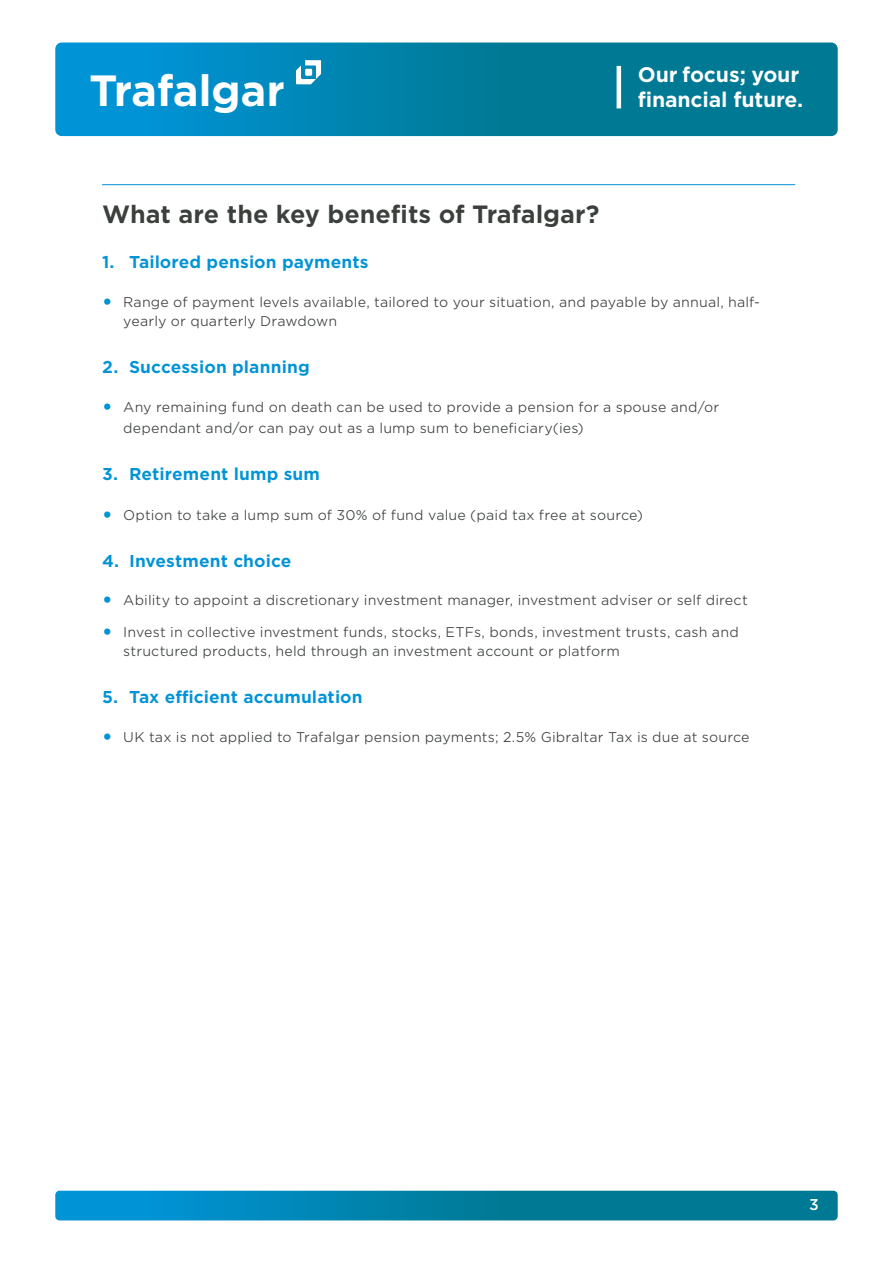
<style>
.page{position:relative;width:893px;height:1263px;background:#fff}
.page>*{position:absolute;margin:0;border:0;box-sizing:border-box;transform-origin:0 0}
.t1{font:700 42px "Gotham S Sm";letter-spacing:-.015em;color:#fff}
.t2{font:700 24px "Gotham S Sm";letter-spacing:-.005em;color:#3b403c}
.t3{font:700 20.25px "Gotham S Sm";letter-spacing:-.01em;color:#fff}
.t4{font:700 16.5px "Gotham S Sm";letter-spacing:.005em;color:#0093d6}
.t5{font:500 15px "Gotham S Sm";color:#fff}
.t6{font:300 13.5px/19.5px "Gotham S Sm";letter-spacing:.01em;color:#3b403c}
.s1{font-family:"Gotham";font-weight:700;font-size:21px;color:#0093d6}
</style>
<div class="page">
<svg style="left:55px;top:1191px;width:783px;height:29px;background:#0082aa"></svg>
<svg style="left:55px;top:43px;width:783px;height:93px;background:#0082aa"></svg>
<hr style="left:617px;top:66px;width:4px;height:42px;background:#fff">
<svg style="left:296px;top:60px;width:25px;height:24px"></svg>
<hr style="left:102px;top:184px;width:693px;height:1px;background:#0093d6">
<h1 class="t1" style="left:89px;top:62px;width:197px">Trafalgar</h1>
<h3 class="t3" style="left:638px;top:61px;width:163px">Our focus; your</h3>
<h3 class="t3" style="left:638px;top:85px;width:167px">financial future.</h3>
<h2 class="t2" style="left:102px;top:198px;width:499px">What are the key benefits of Trafalgar?</h2>
<p class="t4" style="left:102px;top:251px;width:268px">1. Tailored pension payments</p>
<p class="t6" style="left:123px;top:291px;width:638px;text-indent:-21px"><span class="s1">•</span> Range of payment levels available, tailored to your situation, and payable by annual, half&shy;yearly or quarterly Drawdown</p>
<p class="t4" style="left:102px;top:356px;width:209px">2. Succession planning</p>
<p class="t6" style="left:123px;top:396px;width:597px;line-height:21px;text-indent:-21px"><span class="s1">•</span> Any remaining fund on death can be used to provide a pension for a spouse and/or dependant and/or can pay out as a lump sum to beneficiary(ies)</p>
<p class="t4" style="left:102px;top:462px;width:220px">3. Retirement lump sum</p>
<p class="t6" style="left:102px;top:504px;width:542px"><span class="s1">•</span> Option to take a lump sum of 30% of fund value (paid tax free at source)</p>
<p class="t4" style="left:102px;top:549px;width:191px">4. Investment choice</p>
<p class="t6" style="left:102px;top:590px;width:647px"><span class="s1">•</span> Ability to appoint a discretionary investment manager, investment adviser or self direct</p>
<p class="t6" style="left:123px;top:621px;width:617px;text-indent:-21px"><span class="s1">•</span> Invest in collective investment funds, stocks, ETFs, bonds, investment trusts, cash and structured products, held through an investment account or platform</p>
<p class="t4" style="left:102px;top:686px;width:262px">5. Tax efficient accumulation</p>
<p class="t6" style="left:102px;top:726px;width:649px"><span class="s1">•</span> UK tax is not applied to Trafalgar pension payments; 2.5% Gibraltar Tax is due at source</p>
<p class="t5" style="left:809px;top:1194px;width:11px">3</p>
</div>
